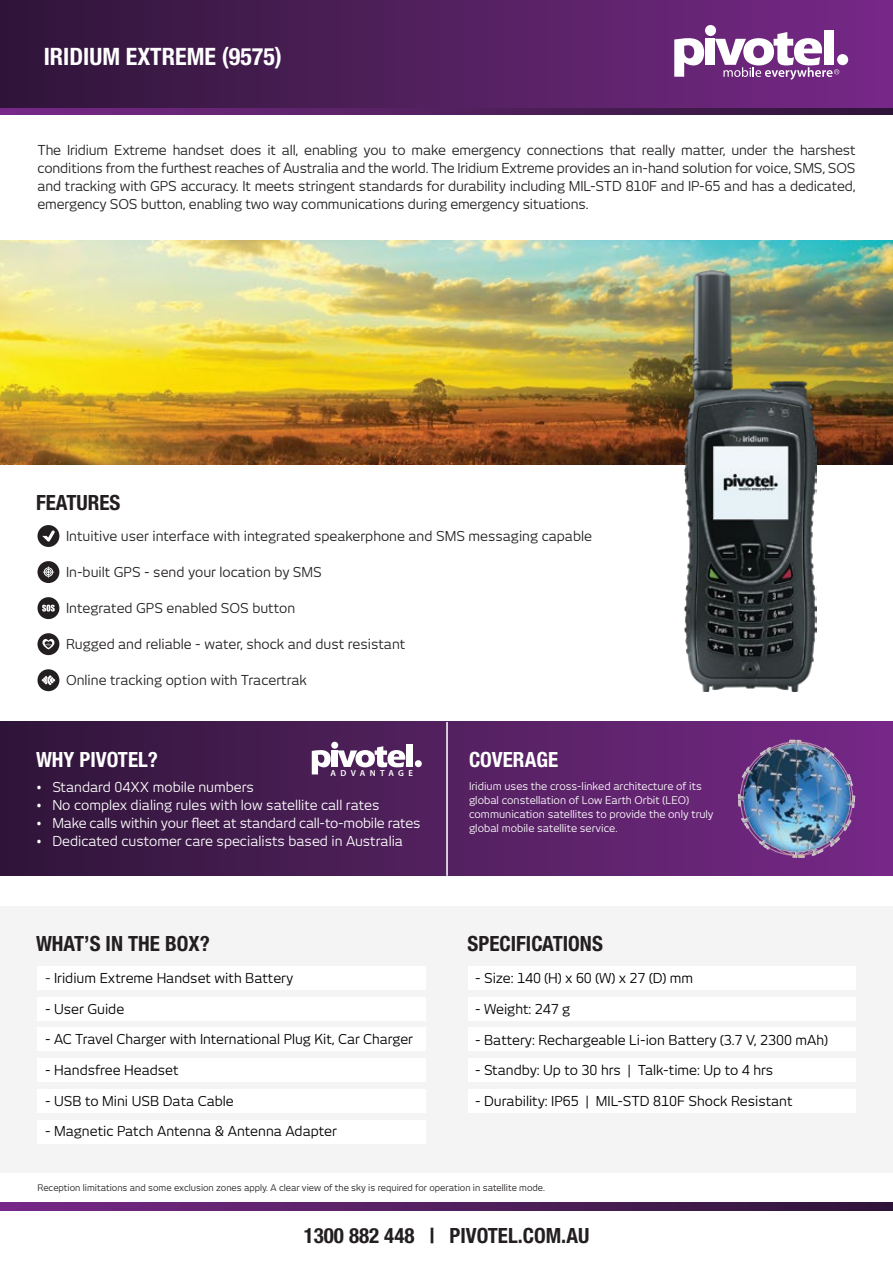
<style>
.page{position:relative;width:893px;height:1263px;background:#fff}
.page>*{position:absolute;margin:0;border:0;box-sizing:border-box;transform-origin:0 0}
.t1{font:700 condensed 24px "Helvetica Neue LT Std";color:#fff}
.t2{font:700 condensed 21px "Helvetica Neue LT Std";color:#231f20}
.t3{font:700 condensed 21px "Helvetica Neue LT Std";color:#fff}
.t4{font:13.5px/18px "New June";color:#231f20;text-align:justify}
.t5{font:13.5px "New June";color:#010101}
.t6{font:13.5px "New June";color:#fff}
.t7{font:10.5px/14.1px "New June";color:#fff}
.t8{font:9px "New June";color:#231f20}
.t9{font:600 8.7px "Myriad Pro";letter-spacing:.5em;color:#fff}
.s1{color:#231f20}
</style>
<div class="page">
<div style="left:0;top:906px;width:893px;height:266px;background:#f4f4f4"></div>
<img style="left:0;top:240px;width:893px;height:225px">
<div style="left:38px;top:966px;width:388px;height:23px;background:#fff"></div>
<div style="left:38px;top:997px;width:388px;height:23px;background:#fff"></div>
<div style="left:38px;top:1028px;width:388px;height:23px;background:#fff"></div>
<div style="left:38px;top:1058px;width:388px;height:24px;background:#fff"></div>
<div style="left:38px;top:1089px;width:388px;height:23px;background:#fff"></div>
<div style="left:38px;top:1120px;width:388px;height:23px;background:#fff"></div>
<div style="left:468px;top:966px;width:387px;height:23px;background:#fff"></div>
<div style="left:468px;top:997px;width:387px;height:23px;background:#fff"></div>
<div style="left:468px;top:1028px;width:387px;height:23px;background:#fff"></div>
<div style="left:468px;top:1058px;width:387px;height:24px;background:#fff"></div>
<div style="left:468px;top:1089px;width:387px;height:23px;background:#fff"></div>
<div style="left:0;top:722px;width:893px;height:154px;background:linear-gradient(to right,#2f1638,#772987)"></div>
<div style="left:37px;top:525px;width:22px;height:22px;background:#231f20;border-radius:50%"></div>
<svg style="left:42px;top:530px;width:13px;height:12px"></svg>
<div style="left:38px;top:561px;width:21px;height:22px;background:#231f20;border-radius:50%"></div>
<svg style="left:43px;top:566px;width:11px;height:12px"></svg>
<div style="left:38px;top:597px;width:21px;height:22px;background:#231f20;border-radius:50%"></div>
<svg style="left:42px;top:605px;width:13px;height:6px"></svg>
<div style="left:38px;top:669px;width:21px;height:22px;background:#231f20;border-radius:50%"></div>
<svg style="left:42px;top:675px;width:13px;height:10px"></svg>
<div style="left:37px;top:633px;width:22px;height:22px;background:#231f20;border-radius:50%"></div>
<svg style="left:42px;top:639px;width:12px;height:10px"></svg>
<svg style="left:312px;top:750px;width:19px;height:24px"></svg>
<div style="left:331px;top:750px;width:7px;height:17px;background:#fff"></div>
<svg style="left:337px;top:746px;width:68px;height:21px"></svg>
<div style="left:406px;top:745px;width:7px;height:22px;background:#fff"></div>
<div style="left:331px;top:742px;width:7px;height:7px;background:#fff;border-radius:50%"></div>
<div style="left:415px;top:760px;width:7px;height:7px;background:#fff;border-radius:50%"></div>
<hr style="left:446px;top:722px;width:2px;height:154px;background:#fff">
<img style="left:735px;top:740px;width:125px;height:117px">
<img style="left:684px;top:270px;width:133px;height:421px">
<svg style="left:0;top:107px;width:893px;height:8px;background:#521f5f"></svg>
<div style="left:0;top:0;width:893px;height:107px;background:linear-gradient(to right,#2f1638,#772988)"></div>
<svg style="left:674px;top:38px;width:30px;height:39px"></svg>
<div style="left:705px;top:39px;width:10px;height:26px;background:#fff"></div>
<div style="left:824px;top:30px;width:10px;height:35px;background:#fff"></div>
<div style="left:705px;top:25px;width:11px;height:11px;background:#fff;border-radius:50%"></div>
<div style="left:837px;top:54px;width:11px;height:11px;background:#fff;border-radius:50%"></div>
<svg style="left:715px;top:32px;width:124px;height:48px"></svg>
<svg style="left:0;top:1202px;width:893px;height:8px;background:#521f5f"></svg>
<h1 class="t1" style="left:44px;top:42px;width:240px">IRIDIUM EXTREME (9575)</h1>
<p class="t4" style="left:38px;top:141px;width:820px">The Iridium Extreme handset does it all, enabling you to make emergency connections that really matter, under the harshest conditions from the furthest reaches of Australia and the world. The Iridium Extreme provides an in-hand solution for voice, SMS, SOS and tracking with GPS accuracy. It meets stringent standards for durability including MIL-STD 810F and IP-65 and has a dedicated, emergency SOS button, enabling two way communications during emergency situations.</p>
<h2 class="t2" style="left:36px;top:490px;width:86px">FEATURES</h2>
<p class="t4" style="left:66px;top:527px;width:527px">Intuitive user interface with integrated speakerphone and SMS messaging capable</p>
<p class="t4" style="left:66px;top:563px;width:257px">In-built GPS - send your location by SMS</p>
<p class="t4" style="left:66px;top:599px;width:231px">Integrated GPS enabled SOS button</p>
<p class="t4" style="left:66px;top:635px;width:341px">Rugged and reliable - water, shock and dust resistant</p>
<p class="t4" style="left:66px;top:671px;width:242px">Online tracking option with Tracertrak</p>
<h2 class="t3" style="left:36px;top:747px;width:123px">WHY PIVOTEL?</h2>
<p class="t6" style="left:36px;top:779px;width:219px">• Standard 04XX mobile numbers</p>
<p class="t6" style="left:36px;top:797px;width:345px">• No complex dialing rules with low satellite call rates</p>
<p class="t6" style="left:36px;top:815px;width:386px">• Make calls within your fleet at standard call-to-mobile rates</p>
<p class="t6" style="left:36px;top:833px;width:369px">• Dedicated customer care specialists based in Australia</p>
<p class="t9" style="left:330px;top:767px;width:84px">ADVANTAGE</p>
<h2 class="t3" style="left:469px;top:747px;width:91px">COVERAGE</h2>
<p class="t7" style="left:469px;top:779px;width:246px">Iridium uses the cross-linked architecture of its global constellation of Low Earth Orbit (LEO) communication satellites to provide the only truly global mobile satellite service.</p>
<h2 class="t2" style="left:36px;top:931px;width:175px">WHAT’S IN THE BOX?</h2>
<h2 class="t2" style="left:468px;top:931px;width:137px">SPECIFICATIONS</h2>
<p class="t5" style="left:45px;top:970px;width:250px"><span class="s1">-</span> Iridium Extreme Handset with Battery</p>
<p class="t5" style="left:45px;top:1001px;width:81px">- User Guide</p>
<p class="t5" style="left:45px;top:1031px;width:369px">- AC Travel Charger with International Plug Kit, Car Charger</p>
<p class="t5" style="left:45px;top:1062px;width:135px">- Handsfree Headset</p>
<p class="t5" style="left:45px;top:1093px;width:190px">- USB to Mini USB Data Cable</p>
<p class="t5" style="left:45px;top:1123px;width:293px">- Magnetic Patch Antenna &amp; Antenna Adapter</p>
<p class="t5" style="left:475px;top:970px;width:220px">- Size: 140 (H) x 60 (W) x 27 (D) mm</p>
<p class="t5" style="left:475px;top:1001px;width:97px">- Weight: 247 g</p>
<p class="t5" style="left:475px;top:1032px;width:354px">- Battery: Rechargeable Li-ion Battery (3.7 V, 2300 mAh)</p>
<p class="t5" style="left:475px;top:1062px;width:300px">- Standby: Up to 30 hrs | Talk-time: Up to 4 hrs</p>
<p class="t5" style="left:475px;top:1093px;width:319px">- Durability: IP65 | MIL-STD 810F Shock Resistant</p>
<p class="t8" style="left:38px;top:1183px;width:509px">Reception limitations and some exclusion zones apply. A clear view of the sky is required for operation in satellite mode.</p>
<h2 class="t2" style="left:304px;top:1223px;width:287px">1300 882 448 | PIVOTEL.COM.AU</h2>
</div>
